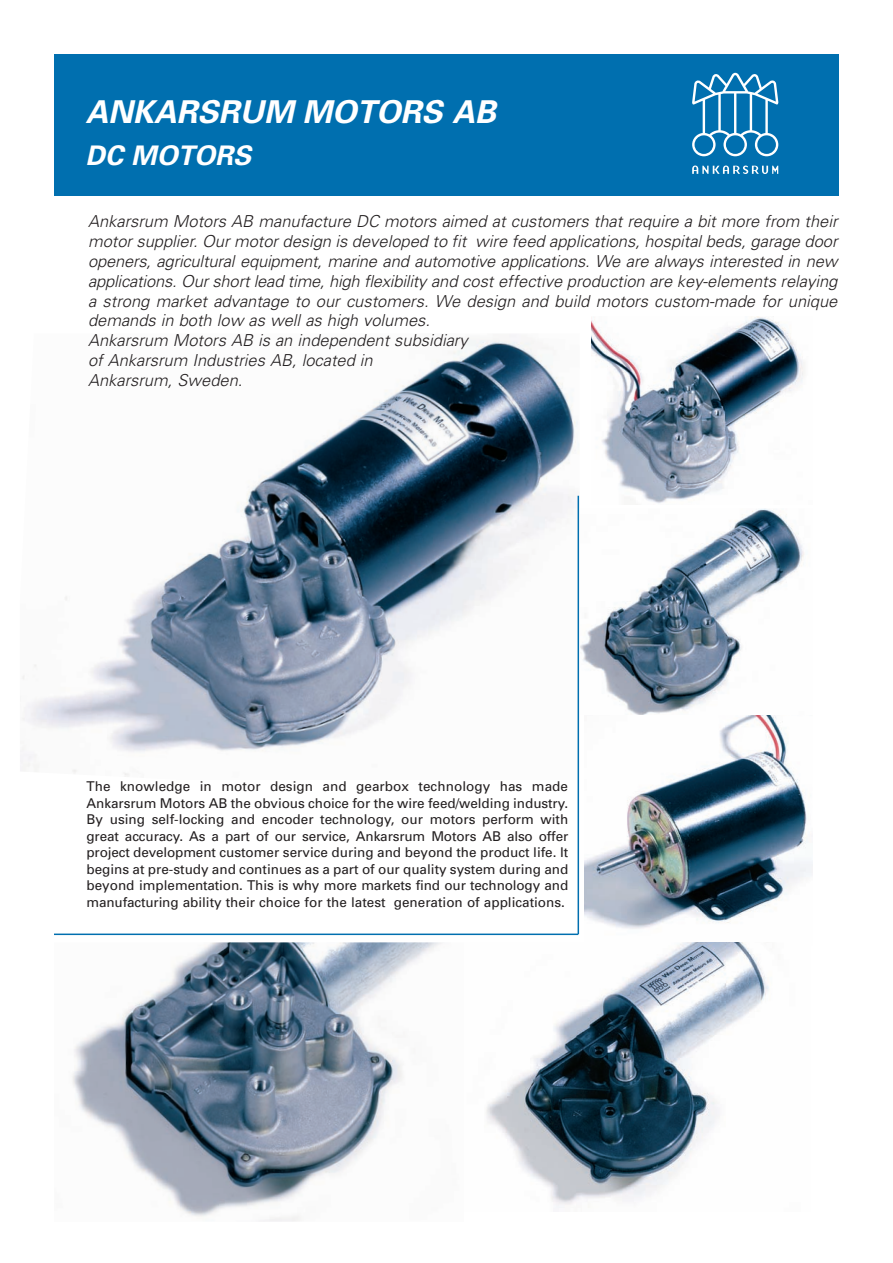
<style>
.page{position:relative;width:893px;height:1263px;background:#fff}
.page>*{position:absolute;margin:0;border:0;box-sizing:border-box;transform-origin:0 0}
.t1{font:italic 700 31.5px "Univers";color:#fff}
.t2{font:italic 700 27px "Univers";color:#fff}
.t3{font:italic 300 16.5px/19.8px "Univers";color:#231f20;text-align:justify}
.t4{font:13.5px/16.5px "Univers";color:#231f20;text-align:justify}
</style>
<div class="page">
<img style="left:591px;top:317px;width:213px;height:187px">
<div style="left:54px;top:54px;width:785px;height:142px;background:#006faf"></div>
<svg style="left:692px;top:166px;width:86px;height:8px"></svg>
<svg style="left:692px;top:73px;width:86px;height:83px"></svg>
<img style="left:20px;top:335px;width:560px;height:445px">
<hr style="left:578px;top:496px;width:1px;height:438px;background:#006faf">
<hr style="left:54px;top:933px;width:524px;height:2px;background:#006faf">
<img style="left:72px;top:942px;width:370px;height:280px">
<img style="left:585px;top:714px;width:227px;height:215px">
<img style="left:486px;top:942px;width:283px;height:266px">
<img style="left:581px;top:509px;width:223px;height:205px">
<p class="t1" style="left:86px;top:91px;width:412px">ANKARSRUM MOTORS AB</p>
<p class="t2" style="left:86px;top:138px;width:167px">DC MOTORS</p>
<p class="t3" style="left:88px;top:211px;width:751px">Ankarsrum Motors AB manufacture DC motors aimed at customers that require a bit more from their motor supplier. Our motor design is developed to fit wire feed applications, hospital beds, garage door openers, agricultural equipment, marine and automotive applications. We are always interested in new applications. Our short lead time, high flexibility and cost effective production are key-elements relaying a strong market advantage to our customers. We design and build motors custom-made for unique demands in both low as well as high volumes.</p>
<p class="t3" style="left:88px;top:330px;width:381px">Ankarsrum Motors AB is an independent subsidiary</p>
<p class="t3" style="left:88px;top:350px;width:286px">of Ankarsrum Industries AB, located in</p>
<p class="t3" style="left:88px;top:370px;width:156px">Ankarsrum, Sweden.</p>
<p class="t4" style="left:87px;top:778px;width:483px">The knowledge in motor design and gearbox technology has made Ankarsrum Motors AB the obvious choice for the wire feed/welding industry.<br>By using self-locking and encoder technology, our motors perform with great accuracy. As a part of our service, Ankarsrum Motors AB also offer project development customer service during and beyond the product life. It begins at pre-study and continues as a part of our quality system during and beyond implementation. This is why more markets find our technology and manufacturing ability their choice for the latest generation of applications.</p>
</div>
